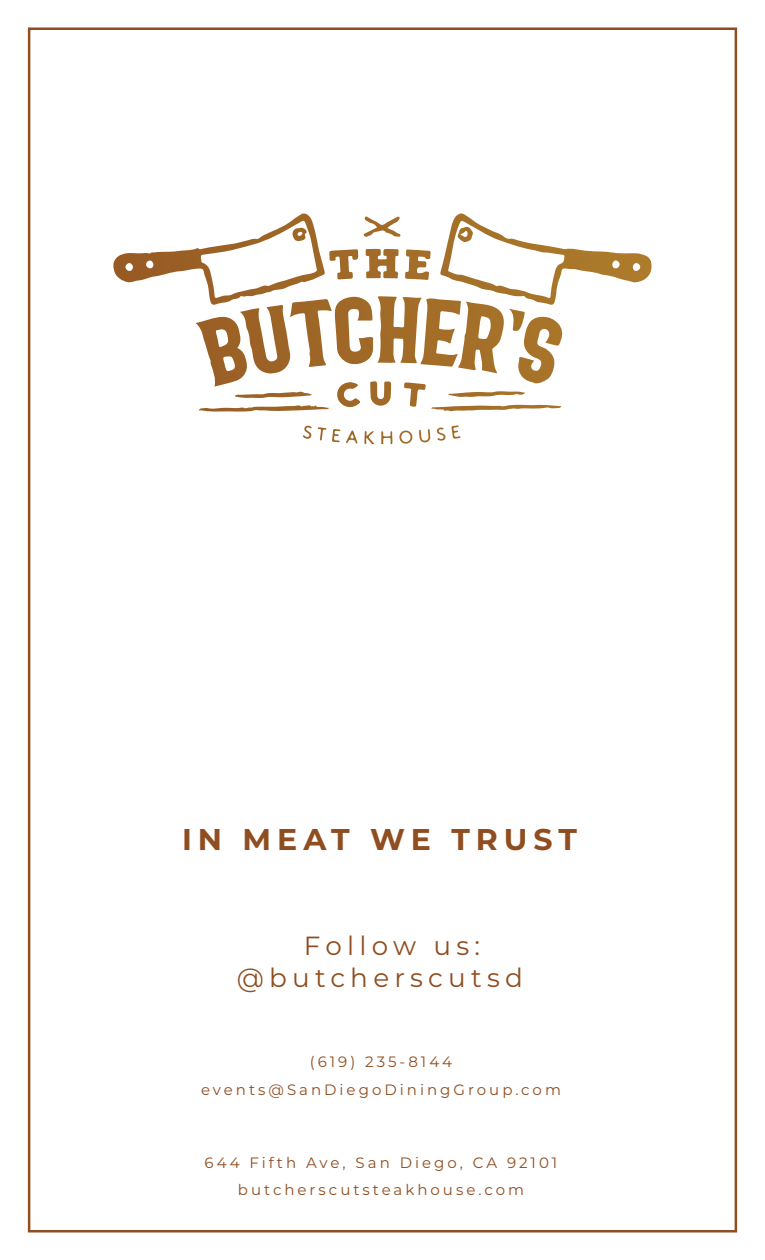
<style>
.page{position:relative;width:765px;height:1260px;background:#fff}
.page>*{position:absolute;margin:0;border:0;box-sizing:border-box;transform-origin:0 0}
.t1{font:700 30px "Montserrat";letter-spacing:.2em;color:#8f4d20}
.t2{font:26.25px/31.5px "Montserrat";letter-spacing:.2em;color:#8f4d20}
.t3{font:15px/28.2px "Montserrat";letter-spacing:.2em;color:#8f4d20;text-align:center}
</style>
<div class="page">
<svg style="left:381px;top:431px;width:12px;height:13px"></svg>
<svg style="left:364px;top:431px;width:11px;height:13px"></svg>
<svg style="left:399px;top:431px;width:13px;height:13px"></svg>
<svg style="left:419px;top:429px;width:11px;height:14px"></svg>
<svg style="left:346px;top:431px;width:11px;height:13px"></svg>
<svg style="left:332px;top:429px;width:8px;height:13px"></svg>
<svg style="left:303px;top:426px;width:9px;height:13px"></svg>
<svg style="left:436px;top:425px;width:25px;height:16px"></svg>
<svg style="left:318px;top:427px;width:8px;height:13px"></svg>
<svg style="left:113px;top:214px;width:539px;height:198px"></svg>
<h1 class="t1" style="left:182px;top:818px;width:396px">IN MEAT WE TRUST</h1>
<h2 class="t2" style="left:237px;top:929px;width:288px;text-indent:67px">Follow us: @butcherscutsd</h2>
<p class="t3" style="left:201px;top:1047px;width:361px">(619) 235-8144 events@SanDiegoDiningGroup.com</p>
<p class="t3" style="left:205px;top:1148px;width:354px">644 Fifth Ave, San Diego, CA 92101</p>
<p class="t3" style="left:238px;top:1175px;width:288px">butcherscutsteakhouse.com</p>
</div>
